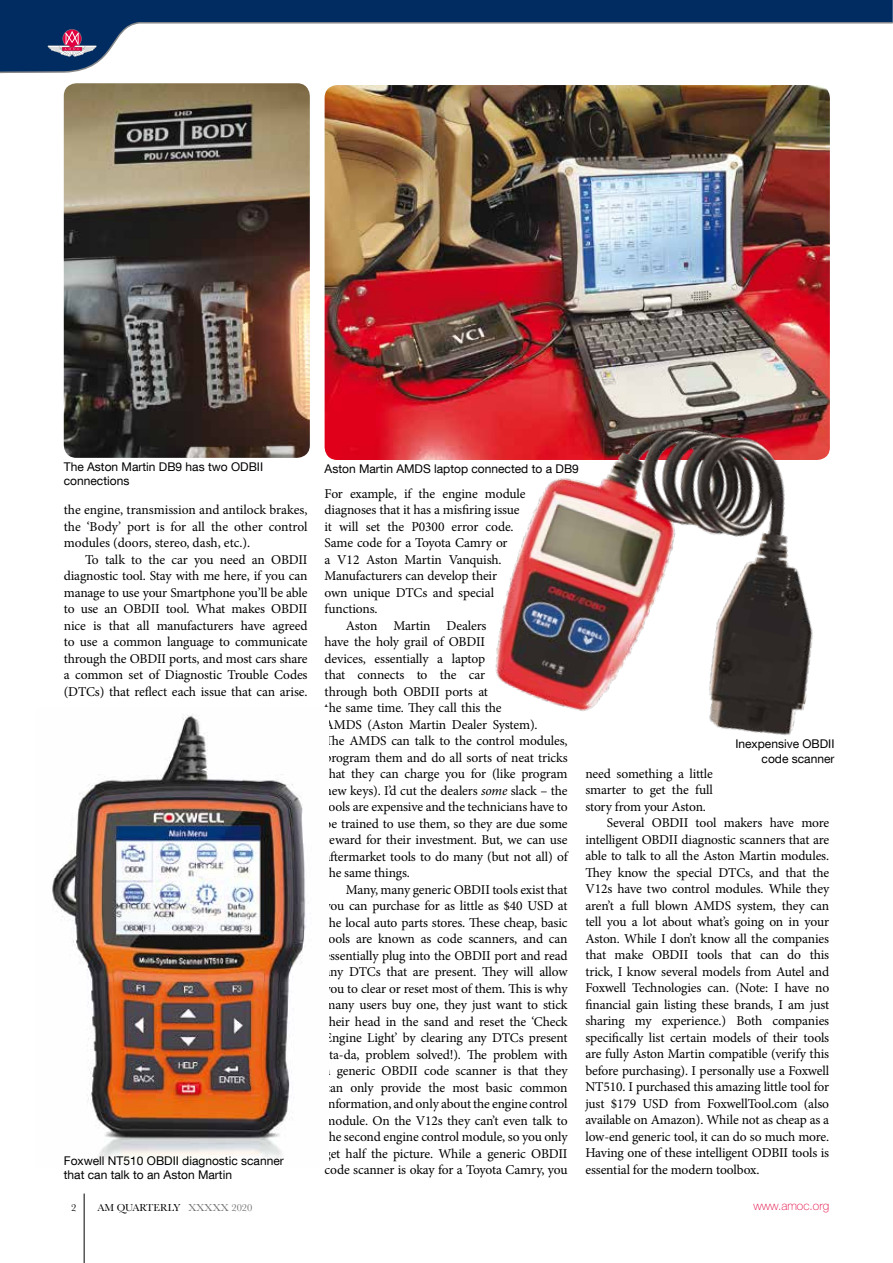
<style>
.page{position:relative;width:893px;height:1263px;background:#fff}
.page>*{position:absolute;margin:0;border:0;box-sizing:border-box;transform-origin:0 0}
.t1{font:13.5px/16.5px "Minion Pro";letter-spacing:-.015em;color:#000;text-align:justify}
.t2{font:12px/14.4px "Helvetica Neue LT Com";color:#000}
.t3{font:100 12px "Helvetica Neue LT Pro";color:#e20040}
.t4{font:10.5px "Baskerville";color:#000}
.s1{font-style:italic}
.s2{color:#707172}
</style>
<div class="page">
<hr style="left:84px;top:1193px;width:1px;height:70px;background:#000">
<svg style="left:0;top:0;width:893px;height:74px"></svg>
<svg style="left:48px;top:29px;width:49px;height:28px"></svg>
<img style="left:64px;top:83px;width:246px;height:375px">
<img style="left:325px;top:85px;width:505px;height:375px">
<img style="left:482px;top:386px;width:348px;height:350px">
<img style="left:52px;top:714px;width:254px;height:446px">
<p class="t2" style="left:64px;top:459px;width:201px">The Aston Martin DB9 has two ODBII connections</p>
<p class="t2" style="left:325px;top:461px;width:256px">Aston Martin AMDS laptop connected to a DB9</p>
<p class="t1" style="left:64px;top:502px;width:245px">the engine, transmission and antilock brakes, the ‘Body’ port is for all the other control modules (doors, stereo, dash, etc.).</p>
<p class="t1" style="left:64px;top:551px;width:245px;text-indent:21px">To talk to the car you need an OBDII diagnostic tool. Stay with me here, if you can manage to use your Smartphone you’ll be able to use an OBDII tool. What makes OBDII nice is that all manufacturers have agreed to use a common language to communicate through the OBDII ports, and most cars share a common set of Diagnostic Trouble Codes (DTCs) that reflect each issue that can arise.</p>
<p class="t2" style="left:64px;top:1153px;width:222px">Foxwell NT510 OBDII diagnostic scanner that can talk to an Aston Martin</p>
<p class="t1" style="left:325px;top:485px;width:203px">For example, if the engine module</p>
<p class="t1" style="left:325px;top:502px;width:196px">diagnoses that it has a misfiring issue</p>
<p class="t1" style="left:325px;top:518px;width:191px">it will set the P0300 error code.</p>
<p class="t1" style="left:325px;top:534px;width:185px">Same code for a Toyota Camry or</p>
<p class="t1" style="left:325px;top:551px;width:178px">a V12 Aston Martin Vanquish.</p>
<p class="t1" style="left:325px;top:567px;width:174px">Manufacturers can develop their</p>
<p class="t1" style="left:325px;top:584px;width:171px">own unique DTCs and special</p>
<p class="t1" style="left:325px;top:600px;width:54px">functions.</p>
<p class="t1" style="left:346px;top:617px;width:142px">Aston Martin Dealers</p>
<p class="t1" style="left:325px;top:633px;width:162px">have the holy grail of OBDII</p>
<p class="t1" style="left:325px;top:650px;width:162px">devices, essentially a laptop</p>
<p class="t1" style="left:325px;top:666px;width:162px">that connects to the car</p>
<p class="t1" style="left:325px;top:683px;width:165px">through both OBDII ports at</p>
<p class="t1" style="left:325px;top:699px;width:179px">the same time. They call this the</p>
<p class="t1" style="left:325px;top:716px;width:215px">AMDS (Aston Martin Dealer System).</p>
<p class="t1" style="left:325px;top:732px;width:245px">The AMDS can talk to the control modules,</p>
<p class="t1" style="left:325px;top:749px;width:245px">program them and do all sorts of neat tricks</p>
<p class="t1" style="left:325px;top:765px;width:244px">that they can charge you for (like program</p>
<p class="t1" style="left:325px;top:782px;width:244px">new keys). I’d cut the dealers <span class="s1">some</span> slack – the</p>
<p class="t1" style="left:325px;top:798px;width:245px">tools are expensive and the technicians have to</p>
<p class="t1" style="left:325px;top:815px;width:245px">be trained to use them, so they are due some</p>
<p class="t1" style="left:325px;top:831px;width:244px">reward for their investment. But, we can use</p>
<p class="t1" style="left:325px;top:848px;width:245px">aftermarket tools to do many (but not all) of</p>
<p class="t1" style="left:325px;top:864px;width:87px">the same things.</p>
<p class="t1" style="left:346px;top:881px;width:223px">Many, many generic OBDII tools exist that</p>
<p class="t1" style="left:325px;top:897px;width:244px">you can purchase for as little as $40 USD at</p>
<p class="t1" style="left:325px;top:914px;width:244px">the local auto parts stores. These cheap, basic</p>
<p class="t1" style="left:325px;top:930px;width:245px">tools are known as code scanners, and can</p>
<p class="t1" style="left:325px;top:947px;width:244px">essentially plug into the OBDII port and read</p>
<p class="t1" style="left:325px;top:963px;width:244px">any DTCs that are present. They will allow</p>
<p class="t1" style="left:325px;top:980px;width:244px">you to clear or reset most of them. This is why</p>
<p class="t1" style="left:325px;top:996px;width:244px">many users buy one, they just want to stick</p>
<p class="t1" style="left:325px;top:1013px;width:245px">their head in the sand and reset the ‘Check</p>
<p class="t1" style="left:325px;top:1029px;width:245px">Engine Light’ by clearing any DTCs present</p>
<p class="t1" style="left:325px;top:1046px;width:244px">(ta-da, problem solved!). The problem with</p>
<p class="t1" style="left:325px;top:1062px;width:245px">a generic OBDII code scanner is that they</p>
<p class="t1" style="left:325px;top:1079px;width:244px">can only provide the most basic common</p>
<p class="t1" style="left:325px;top:1095px;width:244px">information, and only about the engine control</p>
<p class="t1" style="left:325px;top:1112px;width:244px">module. On the V12s they can’t even talk to</p>
<p class="t1" style="left:325px;top:1128px;width:244px">the second engine control module, so you only</p>
<p class="t1" style="left:325px;top:1145px;width:244px">get half the picture. While a generic OBDII</p>
<p class="t1" style="left:325px;top:1161px;width:245px">code scanner is okay for a Toyota Camry, you</p>
<p class="t2" style="left:735px;top:737px;width:101px;text-align:right">Inexpensive OBDII code scanner</p>
<p class="t1" style="left:585px;top:765px;width:129px">need something a little</p>
<p class="t1" style="left:585px;top:782px;width:129px">smarter to get the full</p>
<p class="t1" style="left:585px;top:798px;width:122px">story from your Aston.</p>
<p class="t1" style="left:607px;top:815px;width:224px">Several OBDII tool makers have more</p>
<p class="t1" style="left:585px;top:831px;width:245px">intelligent OBDII diagnostic scanners that are</p>
<p class="t1" style="left:585px;top:848px;width:245px">able to talk to all the Aston Martin modules.</p>
<p class="t1" style="left:585px;top:864px;width:245px">They know the special DTCs, and that the</p>
<p class="t1" style="left:585px;top:881px;width:245px">V12s have two control modules. While they</p>
<p class="t1" style="left:585px;top:897px;width:245px">aren’t a full blown AMDS system, they can</p>
<p class="t1" style="left:585px;top:914px;width:245px">tell you a lot about what’s going on in your</p>
<p class="t1" style="left:585px;top:930px;width:245px">Aston. While I don’t know all the companies</p>
<p class="t1" style="left:585px;top:947px;width:245px">that make OBDII tools that can do this</p>
<p class="t1" style="left:585px;top:963px;width:245px">trick, I know several models from Autel and</p>
<p class="t1" style="left:585px;top:980px;width:245px">Foxwell Technologies can. (Note: I have no</p>
<p class="t1" style="left:585px;top:996px;width:245px">financial gain listing these brands, I am just</p>
<p class="t1" style="left:585px;top:1013px;width:245px">sharing my experience.) Both companies</p>
<p class="t1" style="left:585px;top:1029px;width:245px">specifically list certain models of their tools</p>
<p class="t1" style="left:585px;top:1046px;width:245px">are fully Aston Martin compatible (verify this</p>
<p class="t1" style="left:585px;top:1062px;width:245px">before purchasing). I personally use a Foxwell</p>
<p class="t1" style="left:585px;top:1079px;width:245px">NT510. I purchased this amazing little tool for</p>
<p class="t1" style="left:585px;top:1095px;width:245px">just $179 USD from FoxwellTool.com (also</p>
<p class="t1" style="left:585px;top:1112px;width:245px">available on Amazon). While not as cheap as a</p>
<p class="t1" style="left:585px;top:1128px;width:245px">low-end generic tool, it can do so much more.</p>
<p class="t1" style="left:585px;top:1145px;width:245px">Having one of these intelligent ODBII tools is</p>
<p class="t1" style="left:585px;top:1161px;width:176px">essential for the modern toolbox.</p>
<p class="t4" style="left:71px;top:1201px;width:7px">2</p>
<p class="t4" style="left:97px;top:1201px;width:157px">AM QUARTERLY <span class="s2">XXXXX 2020</span></p>
<p class="t3" style="left:753px;top:1198px;width:77px">www.amoc.org</p>
</div>
